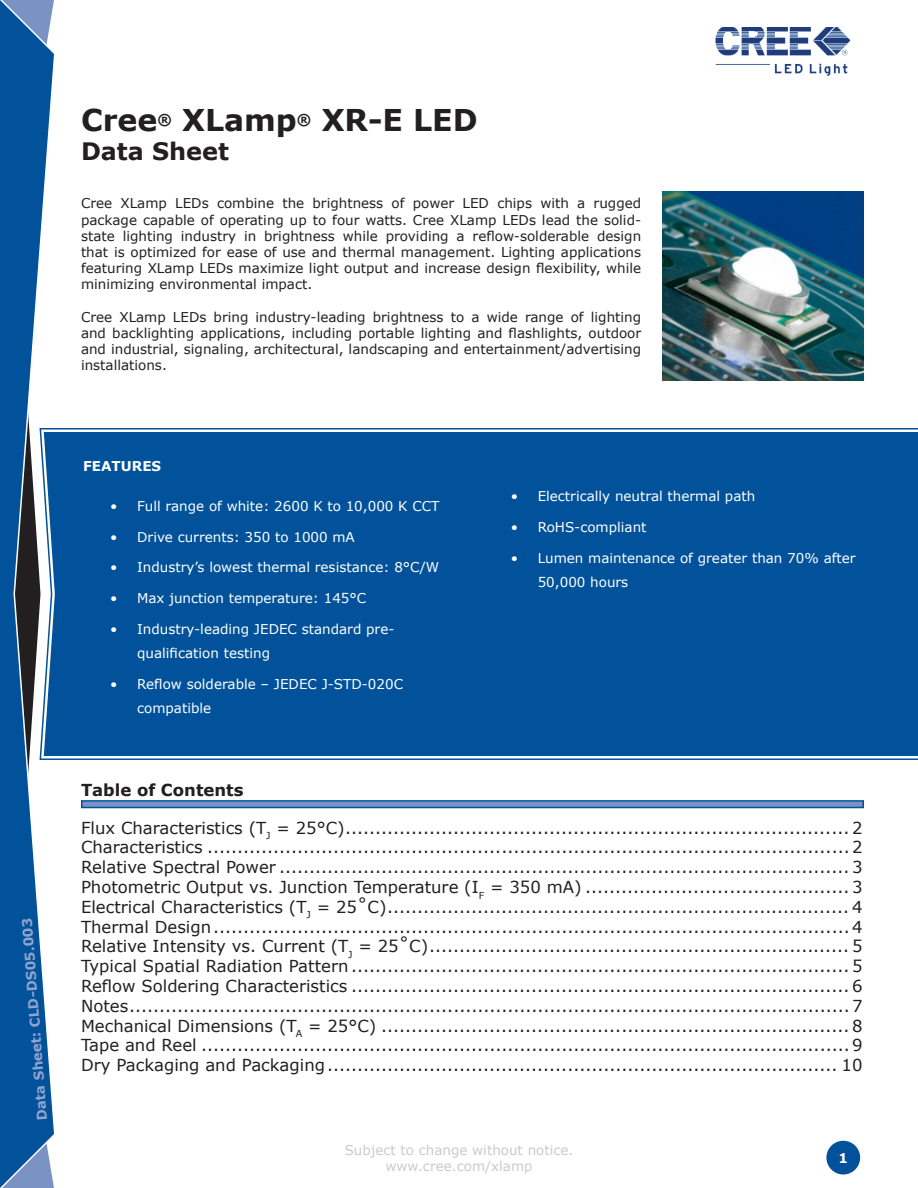
<style>
.page{position:relative;width:918px;height:1188px;background:#fff}
.page>*{position:absolute;margin:0;border:0;box-sizing:border-box;transform-origin:0 0}
.t1{font:700 30px "Verdana";color:#231f20}
.t2{font:700 24px "Verdana";color:#231f20}
.t3{font:16.5px/19.8px "Verdana";color:#231f20;text-align:justify}
.t4{font:700 16.5px "Verdana";color:#231f20}
.t5{font:13.5px/16.2px "Verdana";color:#231f20;text-align:justify}
.t6{font:13.5px/24px "Verdana";color:#fff}
.t7{font:13.5px/16.2px "Verdana";color:#939598;text-align:center}
.t8{font:700 13.5px "Verdana";color:#90a3ce}
.t9{font:700 13.5px "Verdana";color:#fff}
</style>
<div class="page">
<div style="left:826px;top:1141px;width:34px;height:33px;background:#01529a;border-radius:50%"></div>
<img style="left:716px;top:27px;width:134px;height:48px">
<svg style="left:0;top:0;width:54px;height:1188px"></svg>
<svg style="left:39px;top:427px;width:879px;height:334px"></svg>
<div style="left:44px;top:432px;width:874px;height:324px;background:#01529a"></div>
<img style="left:663px;top:191px;width:201px;height:189px">
<div style="left:82px;top:801px;width:781px;height:7px;background:#7a92c4"></div>
<div style="left:81px;top:800px;width:783px;height:8px;border:2px solid #01529a"></div>
<h1 class="t1" style="left:81px;top:101px;width:398px">Cree<sup>®</sup> XLamp<sup>®</sup> XR-E LED</h1>
<h2 class="t2" style="left:81px;top:136px;width:150px">Data Sheet</h2>
<p class="t5" style="left:81px;top:195px;width:562px">Cree XLamp LEDs combine the brightness of power LED chips with a rugged package capable of operating up to four watts. Cree XLamp LEDs lead the solid&shy;state lighting industry in brightness while providing a reflow-solderable design that is optimized for ease of use and thermal management. Lighting applications featuring XLamp LEDs maximize light output and increase design flexibility, while minimizing environmental impact.</p>
<p class="t5" style="left:81px;top:308px;width:562px">Cree XLamp LEDs bring industry-leading brightness to a wide range of lighting and backlighting applications, including portable lighting and flashlights, outdoor and industrial, signaling, architectural, landscaping and entertainment/advertising installations.</p>
<p class="t8" style="left:33px;top:1121px;width:205px;rotate:-94deg">Data Sheet: CLD-DS05.003</p>
<p class="t9" style="left:83px;top:457px;width:80px">FEATURES</p>
<p class="t6" style="left:137px;top:494px;width:304px">Full range of white: 2600 K to 10,000 K CCT</p>
<p class="t6" style="left:137px;top:524px;width:219px">Drive currents: 350 to 1000 mA</p>
<p class="t6" style="left:137px;top:555px;width:304px">Industry’s lowest thermal resistance: 8°C/W</p>
<p class="t6" style="left:137px;top:586px;width:231px">Max junction temperature: 145°C</p>
<p class="t6" style="left:137px;top:617px;width:259px">Industry-leading JEDEC standard pre&shy;qualification testing</p>
<p class="t6" style="left:137px;top:671px;width:267px">Reflow solderable – JEDEC J-STD-020C compatible</p>
<p class="t6" style="left:110px;top:494px;width:9px">•</p>
<p class="t6" style="left:110px;top:524px;width:9px">•</p>
<p class="t6" style="left:110px;top:555px;width:9px">•</p>
<p class="t6" style="left:110px;top:586px;width:9px">•</p>
<p class="t6" style="left:110px;top:617px;width:9px">•</p>
<p class="t6" style="left:110px;top:671px;width:9px">•</p>
<p class="t6" style="left:511px;top:484px;width:9px">•</p>
<p class="t6" style="left:511px;top:515px;width:9px">•</p>
<p class="t6" style="left:511px;top:546px;width:9px">•</p>
<p class="t6" style="left:538px;top:484px;width:219px">Electrically neutral thermal path</p>
<p class="t6" style="left:538px;top:515px;width:110px">RoHS-compliant</p>
<p class="t6" style="left:538px;top:546px;width:320px">Lumen maintenance of greater than 70% after<br>50,000 hours</p>
<p class="t4" style="left:81px;top:779px;width:164px">Table of Contents</p>
<p class="t3" style="left:81px;top:817px;width:783px">Flux Characteristics (T<sub>J</sub> = 25°C).................................................................................... 2<br>Characteristics ...........................................................................................................2<br>Relative Spectral Power ...............................................................................................3<br>Photometric Output vs. Junction Temperature (I<sub>F</sub> = 350 mA) ............................................3<br>Electrical Characteristics (T<sub>J</sub> = 25˚C)............................................................................. 4<br>Thermal Design..........................................................................................................4<br>Relative Intensity vs. Current (T<sub>J</sub> = 25˚C)...................................................................... 5<br>Typical Spatial Radiation Pattern...................................................................................5<br>Reflow Soldering Characteristics ...................................................................................6<br>Notes........................................................................................................................7<br>Mechanical Dimensions (T<sub>A</sub> = 25°C) ..............................................................................8<br>Tape and Reel ............................................................................................................9<br>Dry Packaging and Packaging..................................................................................... 10</p>
<p class="t7" style="left:345px;top:1141px;width:230px">Subject to change without notice. www.cree.com/xlamp</p>
</div>
